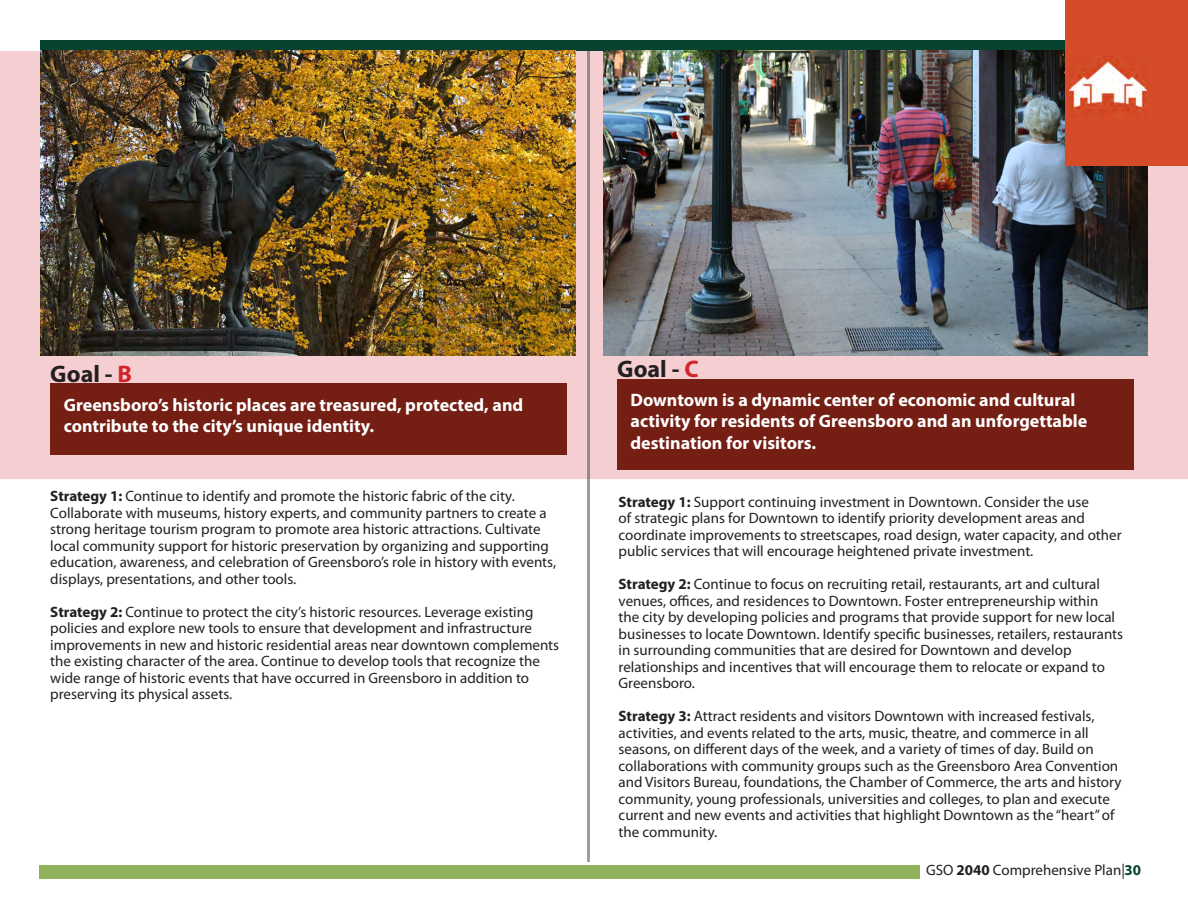
<style>
.page{position:relative;width:1188px;height:918px;background:#fff}
.page>*{position:absolute;margin:0;border:0;box-sizing:border-box;transform-origin:0 0}
.t1{font:700 24px "Myriad Pro";color:#231f20}
.t2{font:700 18px/21.6px "Myriad Pro";color:#fff}
.t3{font:15px/16.5px "Myriad Pro";color:#231f20}
.s1{color:#d1232a}
.s2{font-weight:700}
.s3{font-weight:700;color:#084331}
</style>
<div class="page">
<div style="left:39px;top:865px;width:881px;height:14px;background:#91b25c"></div>
<div style="left:40px;top:40px;width:1108px;height:11px;background:#084331"></div>
<div style="left:0;top:51px;width:1188px;height:428px;background:#f4ced0"></div>
<img style="left:603px;top:51px;width:544px;height:305px">
<div style="left:1065px;top:0;width:123px;height:165px;background:#d64b28"></div>
<img style="left:1069px;top:58px;width:78px;height:54px">
<img style="left:40px;top:51px;width:536px;height:305px">
<div style="left:50px;top:384px;width:517px;height:71px;background:#751e13"></div>
<div style="left:617px;top:379px;width:516px;height:91px;background:#751e13"></div>
<hr style="left:587px;top:51px;width:3px;height:811px;background:#5c5c5a">
<p class="t1" style="left:50px;top:358px;width:83px">Goal - <span class="s1">B</span></p>
<p class="t2" style="left:64px;top:393px;width:461px">Greensboro’s historic places are treasured, protected, and contribute to the city’s unique identity.</p>
<p class="t3" style="left:50px;top:488px;width:507px"><span class="s2">Strategy 1:</span> Continue to identify and promote the historic fabric of the city.<br>Collaborate with museums, history experts, and community partners to create a strong heritage tourism program to promote area historic attractions. Cultivate local community support for historic preservation by organizing and supporting education, awareness, and celebration of Greensboro’s role in history with events, displays, presentations, and other tools.</p>
<p class="t3" style="left:50px;top:603px;width:510px"><span class="s2">Strategy 2:</span> Continue to protect the city’s historic resources. Leverage existing policies and explore new tools to ensure that development and infrastructure improvements in new and historic residential areas near downtown complements the existing character of the area. Continue to develop tools that recognize the wide range of historic events that have occurred in Greensboro in addition to preserving its physical assets.</p>
<p class="t1" style="left:617px;top:354px;width:83px">Goal - <span class="s1">C</span></p>
<p class="t2" style="left:631px;top:388px;width:458px">Downtown is a dynamic center of economic and cultural activity for residents of Greensboro and an unforgettable destination for visitors.</p>
<p class="t3" style="left:619px;top:493px;width:504px"><span class="s2">Strategy 1:</span> Support continuing investment in Downtown. Consider the use<br>of strategic plans for Downtown to identify priority development areas and coordinate improvements to streetscapes, road design, water capacity, and other public services that will encourage heightened private investment.</p>
<p class="t3" style="left:619px;top:576px;width:506px"><span class="s2">Strategy 2:</span> Continue to focus on recruiting retail, restaurants, art and cultural venues, offices, and residences to Downtown. Foster entrepreneurship within<br>the city by developing policies and programs that provide support for new local businesses to locate Downtown. Identify specific businesses, retailers, restaurants in surrounding communities that are desired for Downtown and develop relationships and incentives that will encourage them to relocate or expand to Greensboro.</p>
<p class="t3" style="left:619px;top:708px;width:504px"><span class="s2">Strategy 3:</span> Attract residents and visitors Downtown with increased festivals, activities, and events related to the arts, music, theatre, and commerce in all seasons, on different days of the week, and a variety of times of day. Build on collaborations with community groups such as the Greensboro Area Convention and Visitors Bureau, foundations, the Chamber of Commerce, the arts and history community, young professionals, universities and colleges, to plan and execute current and new events and activities that highlight Downtown as the “heart” of the community.</p>
<p class="t3" style="left:926px;top:862px;width:217px">GSO <span class="s2">2040</span> Comprehensive Plan|<span class="s3">30</span></p>
</div>
